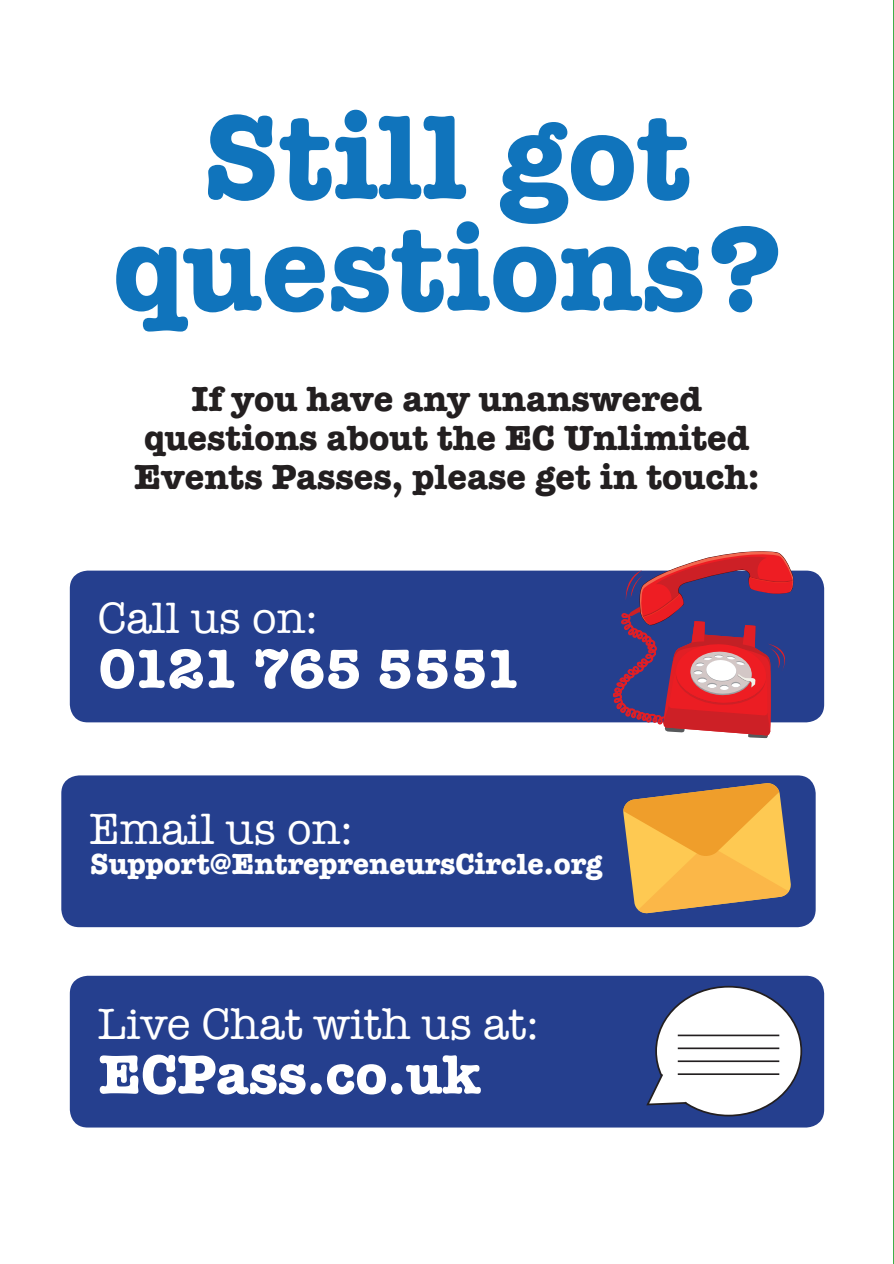
<style>
.page{position:relative;width:894px;height:1264px;background:#fff}
.page>*{position:absolute;margin:0;border:0;box-sizing:border-box;transform-origin:0 0}
.t1{font:700 123px/111.6px "American Typewriter";color:#1074bc;text-align:center}
.t2{font:700 56.7px "American Typewriter";color:#fff}
.t3{font:700 56.7px "American Typewriter";letter-spacing:-.03em;color:#fff}
.t4{font:45px "American Typewriter";color:#fff}
.t5{font:700 36px/39px "American Typewriter";color:#231f20;text-align:center}
.t6{font:700 30px "American Typewriter";color:#fff}
</style>
<div class="page">
<hr style="left:893px;top:0;width:1px;height:1264px;background:#40ae49">
<div style="left:70px;top:570px;width:754px;height:152px;background:#253f8e;border-radius:18px"></div>
<svg style="left:613px;top:551px;width:180px;height:188px"></svg>
<div style="left:61px;top:775px;width:754px;height:152px;background:#253f8e;border-radius:18px"></div>
<svg style="left:623px;top:783px;width:168px;height:131px"></svg>
<div style="left:70px;top:975px;width:754px;height:152px;background:#253f8e;border-radius:18px"></div>
<div style="left:656px;top:986px;width:145px;height:129px;background:#fff;border-radius:50%"></div>
<svg style="left:646px;top:1072px;width:42px;height:34px"></svg>
<hr style="left:678px;top:1034px;width:101px;height:2px;background:#231f20">
<hr style="left:678px;top:1047px;width:101px;height:2px;background:#231f20">
<hr style="left:678px;top:1060px;width:101px;height:2px;background:#231f20">
<hr style="left:678px;top:1073px;width:101px;height:2px;background:#231f20">
<h1 class="t1" style="left:113px;top:96px;width:670px">Still got questions?</h1>
<p class="t5" style="left:134px;top:377px;width:627px">If you have any unanswered questions about the EC Unlimited<br>Events Passes, please get in touch:</p>
<p class="t4" style="left:98px;top:583px;width:221px">Call us on:</p>
<h2 class="t3" style="left:99px;top:620px;width:424px">0121 765 5551</h2>
<p class="t4" style="left:89px;top:795px;width:265px">Email us on:</p>
<p class="t6" style="left:90px;top:838px;width:514px">Support@EntrepreneursCircle.org</p>
<p class="t4" style="left:98px;top:989px;width:442px">Live Chat with us at:</p>
<h2 class="t2" style="left:99px;top:1025px;width:383px">ECPass.co.uk</h2>
</div>
